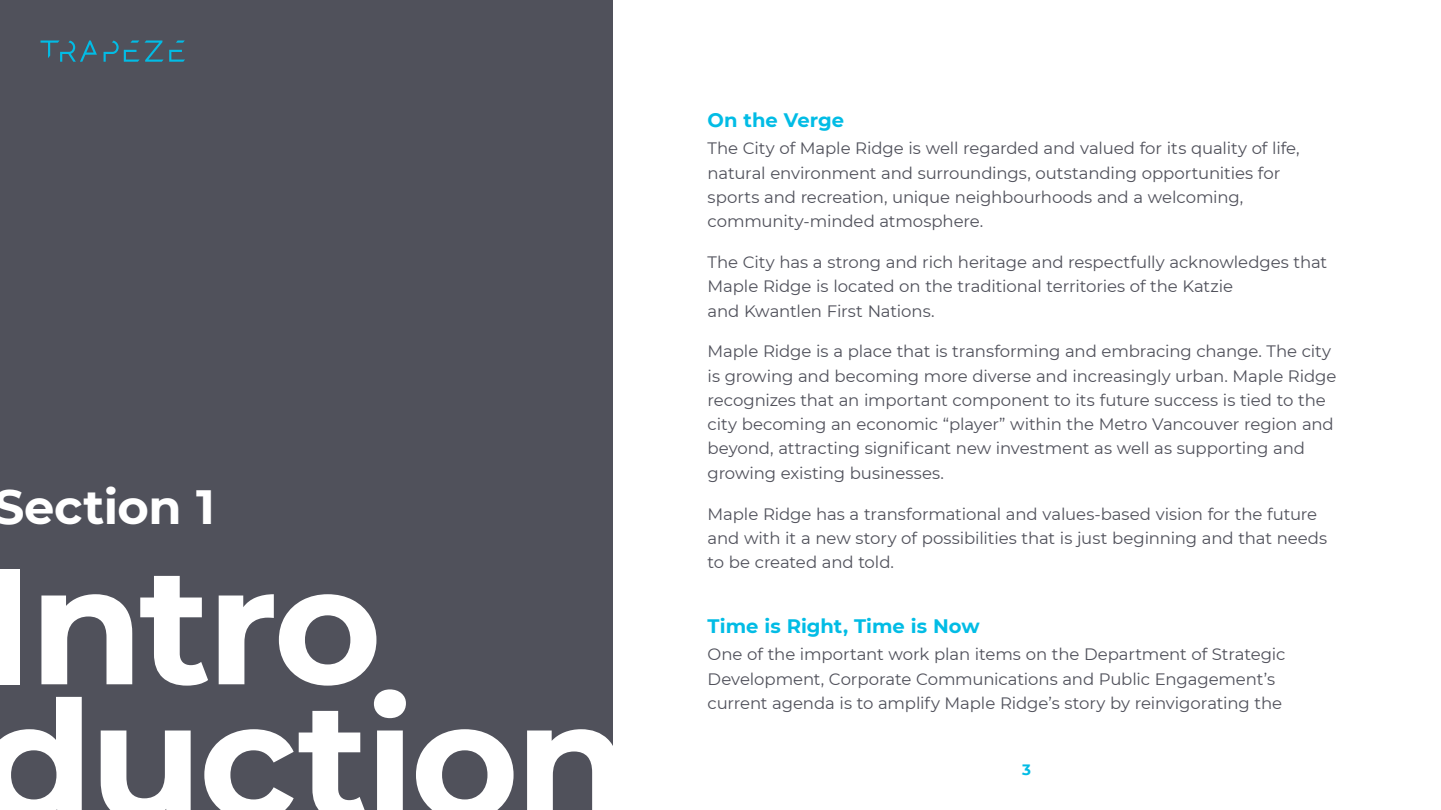
<style>
.page{position:relative;width:1441px;height:810px;background:#fff}
.page>*{position:absolute;margin:0;border:0;box-sizing:border-box;transform-origin:0 0}
.Header_1_Blue{font:700 165px/135px "Montserrat";letter-spacing:-.025em;color:#fff}
.Body{font:700 48px "Montserrat";letter-spacing:-.005em;color:#fff}
.Header_1_Blue-2{font:700 19.5px "Montserrat";color:#02bce5}
.Header_1_Blue-3{font:16.5px/24.2px "Montserrat";letter-spacing:-.005em;color:#50515b}
.Header_1_Blue-4{font:700 15px "Montserrat";color:#02bce5}
</style>
<div class="page">
<div style="left:0;top:0;width:612px;height:810px;background:#50515b"></div>
<svg style="left:40px;top:40px;width:145px;height:22px"></svg>
<p class="Body" style="left:-7px;top:472px;width:223px">Section 1</p>
<p class="Header_1_Blue" style="left:-21px;top:550px;width:651px">Intro duction</p>
<p class="Header_1_Blue-2" style="left:707px;top:106px;width:138px">On the Verge</p>
<p class="Header_1_Blue-3" style="left:707px;top:136px;width:593px">The City of Maple Ridge is well regarded and valued for its quality of life, natural environment and surroundings, outstanding opportunities for sports and recreation, unique neighbourhoods and a welcoming, community-minded atmosphere.</p>
<p class="Header_1_Blue-3" style="left:707px;top:250px;width:621px">The City has a strong and rich heritage and respectfully acknowledges that<br>Maple Ridge is located on the traditional territories of the Katzie<br>and Kwantlen First Nations.</p>
<p class="Header_1_Blue-3" style="left:707px;top:339px;width:630px">Maple Ridge is a place that is transforming and embracing change. The city is growing and becoming more diverse and increasingly urban. Maple Ridge recognizes that an important component to its future success is tied to the city becoming an economic “player” within the Metro Vancouver region and beyond, attracting significant new investment as well as supporting and growing existing businesses.</p>
<p class="Header_1_Blue-3" style="left:707px;top:501px;width:621px">Maple Ridge has a transformational and values-based vision for the future and with it a new story of possibilities that is just beginning and that needs</p>
<p class="Header_1_Blue-3" style="left:707px;top:549px;width:188px">to be created and told.</p>
<p class="Header_1_Blue-2" style="left:707px;top:612px;width:273px">Time is Right, Time is Now</p>
<p class="Header_1_Blue-3" style="left:707px;top:642px;width:579px">One of the important work plan items on the Department of Strategic<br>Development, Corporate Communications and Public Engagement’s current agenda is to amplify Maple Ridge’s story by reinvigorating the</p>
<p class="Header_1_Blue-4" style="left:1022px;top:759px;width:10px">3</p>
</div>
